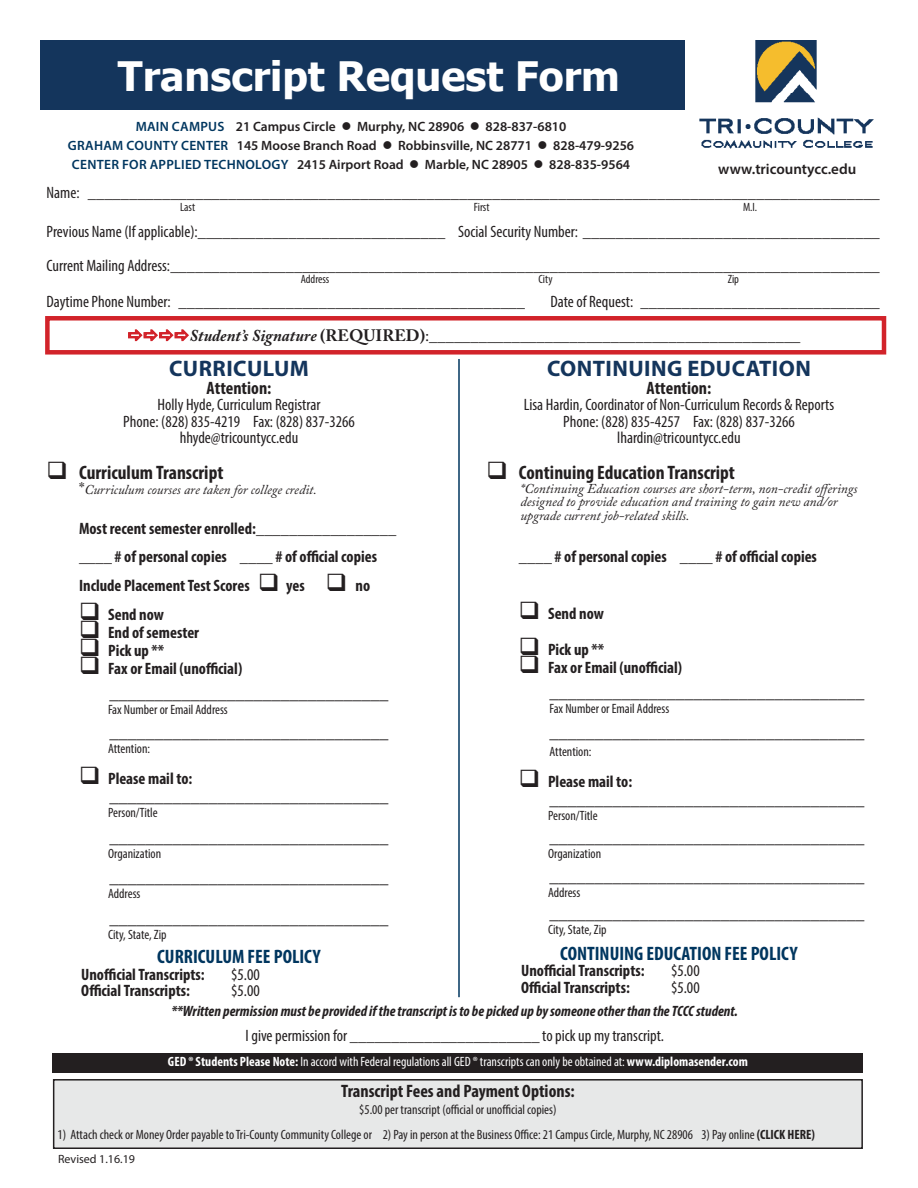
<style>
.page{position:relative;width:918px;height:1188px;background:#fff}
.page>*{position:absolute;margin:0;border:0;box-sizing:border-box;transform-origin:0 0}
.t1{font:700 40.5px "Tahoma";color:#fff}
.t2{font:700 22.5px "Myriad Pro";letter-spacing:.02em;color:#14355c}
.t3{font:700 condensed 19.5px "Myriad Pro";color:#231f20}
.t4{font:700 condensed 19.5px "Myriad Pro";color:#00365f}
.t5{font:18px "Adobe Caslon Pro";color:#231f20}
.t6{font:700 condensed 18px "Myriad Pro";color:#231f20}
.t7{font:condensed 16.5px "Myriad Pro";color:#231f20}
.t8{font:700 condensed 16.5px "Myriad Pro";color:#231f20}
.t9{font:16.5px "Adobe Caslon Pro";color:#231f20}
.t10{font:italic 700 condensed 15px "Myriad Pro";color:#231f20}
.t11{font:600 15px "Myriad Pro";color:#231f20}
.t12{font:condensed 13.5px "Myriad Pro";color:#231f20}
.t13{font:600 13.5px "Myriad Pro";color:#231f20}
.t14{font:italic 13.5px/13.5px "Adobe Caslon Pro";color:#231f20}
.t15{font:condensed 13.5px "Myriad Pro";color:#fff}
.t16{font:condensed 12px "Myriad Pro";color:#231f20}
.t17{font:12px "Myriad Pro";color:#231f20}
.s1{color:#00365f}
.s2{font-weight:700;font-style:italic}
.s3{font-weight:700}
.s4{font-style:normal;font-size:16.5px}
.s5{font-weight:400}
</style>
<div class="page">
<div style="left:54px;top:1080px;width:808px;height:68px;background:#e7e8e8"></div>
<div style="left:53px;top:1079px;width:810px;height:70px;border:2px solid #231f20"></div>
<img style="left:699px;top:40px;width:175px;height:109px">
<div style="left:40px;top:40px;width:645px;height:70px;background:#14355c"></div>
<hr style="left:458px;top:359px;width:2px;height:638px;background:#00365f">
<div style="left:53px;top:1053px;width:810px;height:19px;background:#231f20"></div>
<div style="left:45px;top:316px;width:841px;height:39px;border:4px solid #d2232a"></div>
<svg style="left:128px;top:329px;width:61px;height:13px"></svg>
<p class="t1" style="left:118px;top:48px;width:503px">Transcript Request Form</p>
<p class="t13" style="left:136px;top:118px;width:432px"><span class="s1">MAIN CAMPUS</span> 21 Campus Circle ● Murphy, NC 28906 ● 828-837-6810</p>
<p class="t13" style="left:68px;top:137px;width:568px"><span class="s1">GRAHAM COUNTY CENTER</span> 145 Moose Branch Road ● Robbinsville, NC 28771 ● 828-479-9256</p>
<p class="t13" style="left:72px;top:156px;width:560px"><span class="s1">CENTER FOR APPLIED TECHNOLOGY</span> 2415 Airport Road ● Marble, NC 28905 ● 828-835-9564</p>
<p class="t11" style="left:718px;top:160px;width:140px">www.tricountycc.edu</p>
<p class="t7" style="left:47px;top:183px;width:835px">Name: ________________________________________________________________________________________________</p>
<p class="t16" style="left:180px;top:200px;width:16px">Last</p>
<p class="t16" style="left:474px;top:200px;width:17px">First</p>
<p class="t16" style="left:743px;top:200px;width:16px">M.I.</p>
<p class="t7" style="left:47px;top:222px;width:835px">Previous Name (If applicable):______________________________ Social Security Number: ____________________________________</p>
<p class="t7" style="left:47px;top:255px;width:835px">Current Mailing Address:______________________________________________________________________________________</p>
<p class="t16" style="left:301px;top:272px;width:30px">Address</p>
<p class="t16" style="left:539px;top:272px;width:15px">City</p>
<p class="t16" style="left:728px;top:272px;width:13px">Zip</p>
<p class="t7" style="left:47px;top:292px;width:480px">Daytime Phone Number: __________________________________________</p>
<p class="t7" style="left:551px;top:292px;width:331px">Date of Request: _____________________________</p>
<p class="t9" style="left:189px;top:326px;width:613px"><span class="s2">Student’s Signature</span> <span class="s3">(REQUIRED)</span>:_____________________________________________</p>
<p class="t2" style="left:169px;top:354px;width:141px">CURRICULUM</p>
<p class="t6" style="left:207px;top:377px;width:66px">Attention:</p>
<p class="t7" style="left:158px;top:395px;width:165px">Holly Hyde, Curriculum Registrar</p>
<p class="t7" style="left:123px;top:411px;width:233px">Phone: (828) 835-4219 Fax: (828) 837-3266</p>
<p class="t7" style="left:180px;top:428px;width:120px">hhyde@tricountycc.edu</p>
<p class="t3" style="left:47px;top:461px;width:178px">❑ Curriculum Transcript</p>
<p class="t14" style="left:79px;top:483px;width:239px"><span class="s4">*</span>Curriculum courses are taken for college credit.</p>
<p class="t8" style="left:79px;top:518px;width:319px">Most recent semester enrolled:<span class="s5">_________________</span></p>
<p class="t8" style="left:79px;top:547px;width:300px"><span class="s5">____</span> # of personal copies <span class="s5">____</span> # of official copies</p>
<p class="t8" style="left:79px;top:575px;width:293px">Include Placement Test Scores ❑ yes ❑ no</p>
<p class="t8" style="left:79px;top:604px;width:86px">❑ Send now</p>
<p class="t8" style="left:79px;top:622px;width:122px">❑ End of semester</p>
<p class="t8" style="left:79px;top:640px;width:87px">❑ Pick up **</p>
<p class="t8" style="left:79px;top:658px;width:165px">❑ Fax or Email (unofficial)</p>
<p class="t5" style="left:110px;top:682px;width:280px">_______________________________</p>
<p class="t12" style="left:108px;top:701px;width:121px">Fax Number or Email Address</p>
<p class="t5" style="left:110px;top:721px;width:280px">_______________________________</p>
<p class="t12" style="left:108px;top:740px;width:43px">Attention:</p>
<p class="t8" style="left:79px;top:768px;width:115px">❑ Please mail to:</p>
<p class="t5" style="left:110px;top:785px;width:280px">_______________________________</p>
<p class="t12" style="left:108px;top:804px;width:51px">Person/Title</p>
<p class="t5" style="left:110px;top:826px;width:280px">_______________________________</p>
<p class="t12" style="left:108px;top:845px;width:55px">Organization</p>
<p class="t5" style="left:110px;top:866px;width:280px">_______________________________</p>
<p class="t12" style="left:108px;top:885px;width:34px">Address</p>
<p class="t5" style="left:110px;top:907px;width:280px">_______________________________</p>
<p class="t12" style="left:108px;top:926px;width:60px">City, State, Zip</p>
<p class="t4" style="left:157px;top:945px;width:165px">CURRICULUM FEE POLICY</p>
<p class="t8" style="left:81px;top:964px;width:125px">Unofficial Transcripts:</p>
<p class="t7" style="left:231px;top:964px;width:30px">$5.00</p>
<p class="t8" style="left:81px;top:980px;width:110px">Official Transcripts:</p>
<p class="t7" style="left:231px;top:981px;width:30px">$5.00</p>
<p class="t2" style="left:547px;top:354px;width:265px">CONTINUING EDUCATION</p>
<p class="t6" style="left:647px;top:377px;width:66px">Attention:</p>
<p class="t7" style="left:524px;top:395px;width:312px">Lisa Hardin, Coordinator of Non-Curriculum Records &amp; Reports</p>
<p class="t7" style="left:563px;top:411px;width:233px">Phone: (828) 835-4257 Fax: (828) 837-3266</p>
<p class="t7" style="left:617px;top:428px;width:125px">lhardin@tricountycc.edu</p>
<p class="t3" style="left:487px;top:461px;width:250px">❑ Continuing Education Transcript</p>
<p class="t14" style="left:520px;top:481px;width:339px">*Continuing Education courses are short-term, non-credit offerings designed to provide education and training to gain new and/or upgrade current job-related skills.</p>
<p class="t8" style="left:519px;top:546px;width:300px"><span class="s5">____</span> # of personal copies <span class="s5">____</span> # of official copies</p>
<p class="t8" style="left:519px;top:604px;width:86px">❑ Send now</p>
<p class="t8" style="left:519px;top:640px;width:87px">❑ Pick up **</p>
<p class="t8" style="left:519px;top:658px;width:165px">❑ Fax or Email (unofficial)</p>
<p class="t5" style="left:550px;top:681px;width:316px">___________________________________</p>
<p class="t12" style="left:550px;top:701px;width:121px">Fax Number or Email Address</p>
<p class="t5" style="left:550px;top:721px;width:316px">___________________________________</p>
<p class="t12" style="left:550px;top:743px;width:43px">Attention:</p>
<p class="t8" style="left:519px;top:772px;width:115px">❑ Please mail to:</p>
<p class="t5" style="left:550px;top:789px;width:317px">___________________________________</p>
<p class="t12" style="left:548px;top:808px;width:51px">Person/Title</p>
<p class="t5" style="left:550px;top:826px;width:317px">___________________________________</p>
<p class="t12" style="left:548px;top:845px;width:55px">Organization</p>
<p class="t5" style="left:550px;top:865px;width:317px">___________________________________</p>
<p class="t12" style="left:548px;top:884px;width:34px">Address</p>
<p class="t5" style="left:550px;top:903px;width:317px">___________________________________</p>
<p class="t12" style="left:548px;top:922px;width:60px">City, State, Zip</p>
<p class="t4" style="left:560px;top:941px;width:239px">CONTINUING EDUCATION FEE POLICY</p>
<p class="t8" style="left:521px;top:961px;width:125px">Unofficial Transcripts:</p>
<p class="t7" style="left:671px;top:961px;width:30px">$5.00</p>
<p class="t8" style="left:521px;top:977px;width:110px">Official Transcripts:</p>
<p class="t7" style="left:671px;top:978px;width:30px">$5.00</p>
<p class="t10" style="left:172px;top:1001px;width:568px">**Written permission must be provided if the transcript is to be picked up by someone other than the TCCC student.</p>
<p class="t7" style="left:246px;top:1026px;width:420px">I give permission for _______________________ to pick up my transcript.</p>
<p class="t15" style="left:168px;top:1053px;width:581px"><span class="s3">GED ® Students Please Note:</span> In accord with Federal regulations all GED ® transcripts can only be obtained at: <span class="s3">www.diplomasender.com</span></p>
<p class="t6" style="left:341px;top:1080px;width:235px">Transcript Fees and Payment Options:</p>
<p class="t12" style="left:359px;top:1101px;width:199px">$5.00 per transcript (official or unofficial copies)</p>
<p class="t12" style="left:58px;top:1126px;width:759px">1) Attach check or Money Order payable to Tri-County Community College or 2) Pay in person at the Business Office: 21 Campus Circle, Murphy, NC 28906 3) Pay online <span class="s3">(CLICK HERE)</span></p>
<p class="t17" style="left:58px;top:1151px;width:78px">Revised 1.16.19</p>
</div>
